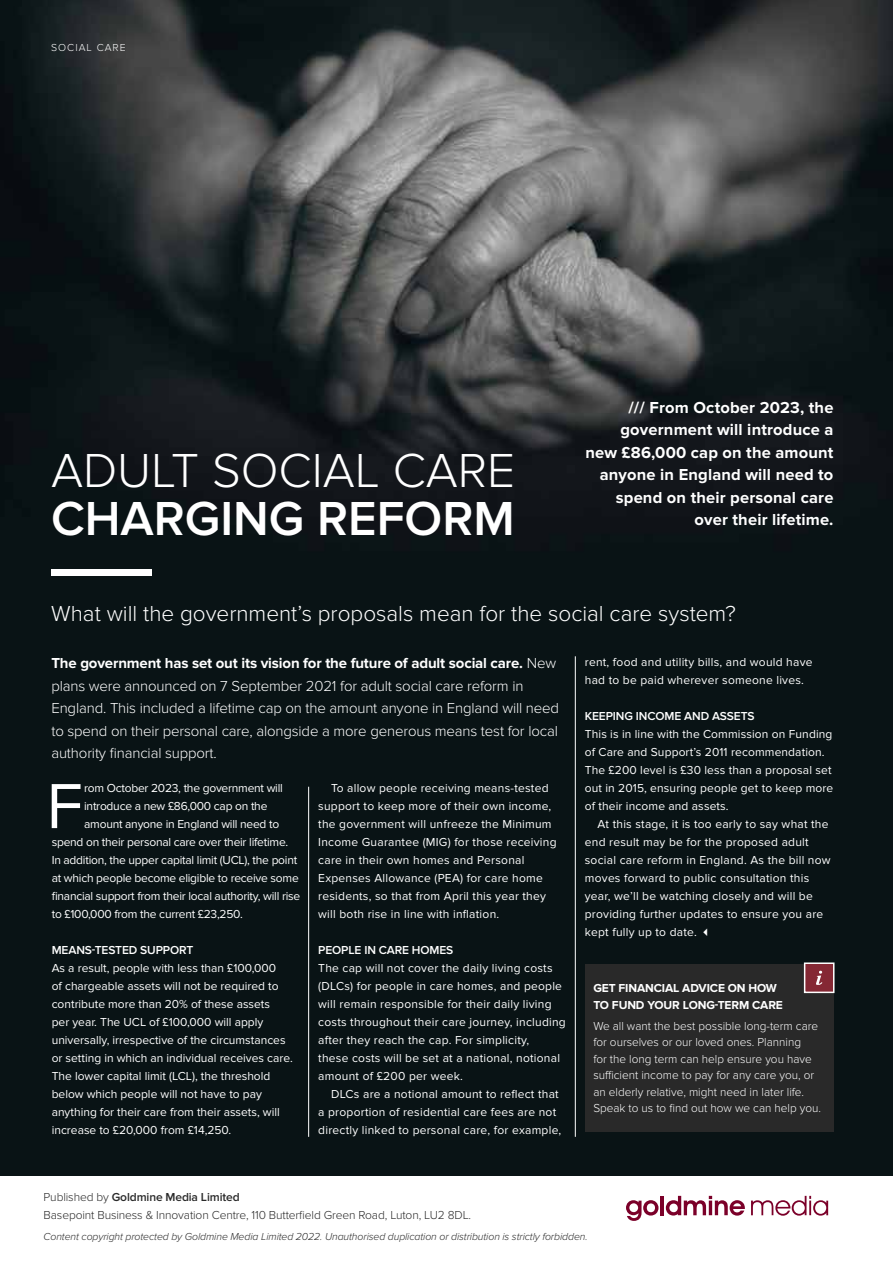
<style>
.page{position:relative;width:893px;height:1263px;background:#fff}
.page>*{position:absolute;margin:0;border:0;box-sizing:border-box;transform-origin:0 0}
.t1{font:66px "Proxima Nova";color:#fff}
.t2{font:300 49.5px "Proxima Nova";color:#fff}
.t3{font:600 49.5px "Proxima Nova";color:#fff}
.t4{font:300 22.5px "Proxima Nova";color:#fff}
.t5{font:700 16.5px/22.5px "Proxima Nova";letter-spacing:.01em;color:#fff;text-align:right}
.t6{font:300 15px/22.5px "Proxima Nova";letter-spacing:-.01em;color:#fff}
.t7{font:12px/18px "Proxima Nova";letter-spacing:.02em;color:#fff}
.t8{font:12px/18px "Proxima Nova";color:#fff}
.t9{font:12px "Proxima Nova";letter-spacing:-.02em;color:#fff}
.t10{font:300 12px/16.5px "Proxima Nova";color:#fff}
.t11{font:300 12px/18px "Proxima Nova";letter-spacing:-.01em;color:#292929}
.t12{font:600 12px "Proxima Nova";letter-spacing:-.01em;color:#fff}
.t13{font:700 12px/16.5px "Proxima Nova";letter-spacing:-.01em;color:#fff}
.t14{font:italic 300 10.5px "Proxima Nova";letter-spacing:-.01em;color:#292929}
.t15{font:300 10.5px "Proxima Nova";letter-spacing:.1em;color:#fff}
.s1{font-weight:700}
.s2{font-weight:600}
</style>
<div class="page">
<svg style="left:626px;top:1200px;width:32px;height:21px"></svg>
<hr style="left:660px;top:1196px;width:4px;height:19px;background:#7b0029">
<svg style="left:666px;top:1196px;width:79px;height:19px"></svg>
<svg style="left:751px;top:1196px;width:77px;height:20px"></svg>
<img style="left:0;top:0;width:893px;height:1176px">
<div style="left:585px;top:964px;width:248px;height:167px;background:#292929"></div>
<div style="left:804px;top:962px;width:30px;height:31px;background:#852834;border:2px solid #fff"></div>
<svg style="left:816px;top:971px;width:6px;height:14px"></svg>
<hr style="left:308px;top:787px;width:1px;height:350px;background:#fff">
<hr style="left:575px;top:656px;width:1px;height:481px;background:#fff">
<div style="left:51px;top:569px;width:100px;height:6px;background:#fff"></div>
<p class="t15" style="left:51px;top:41px;width:76px">SOCIAL CARE</p>
<h2 class="t2" style="left:51px;top:442px;width:466px">ADULT SOCIAL CARE</h2>
<h2 class="t3" style="left:51px;top:490px;width:465px">CHARGING REFORM</h2>
<h3 class="t5" style="left:585px;top:396px;width:250px">/// From October 2023, the government will introduce a new £86,000 cap on the amount anyone in England will need to spend on their personal care over their lifetime.</h3>
<h3 class="t4" style="left:51px;top:601px;width:686px">What will the government’s proposals mean for the social care system?</h3>
<p class="t6" style="left:51px;top:652px;width:509px"><span class="s1">The government has set out its vision for the future of adult social care.</span> New plans were announced on 7 September 2021 for adult social care reform in England. This included a lifetime cap on the amount anyone in England will need to spend on their personal care, alongside a more generous means test for local authority financial support.</p>
<h1 class="t1" style="left:47px;top:768px;width:38px">F</h1>
<p class="t9" style="left:84px;top:781px;width:200px">rom October 2023, the government will</p>
<p class="t7" style="left:585px;top:653px;width:229px">rent, food and utility bills, and would have had to be paid wherever someone lives.</p>
<p class="t12" style="left:585px;top:709px;width:171px">KEEPING INCOME AND ASSETS</p>
<p class="t7" style="left:585px;top:725px;width:250px">This is in line with the Commission on Funding of Care and Support’s 2011 recommendation.<br>The £200 level is £30 less than a proposal set out in 2015, ensuring people get to keep more of their income and assets.</p>
<p class="t7" style="left:585px;top:815px;width:247px;text-indent:13px">At this stage, it is too early to say what the end result may be for the proposed adult social care reform in England. As the bill now moves forward to public consultation this year, we’ll be watching closely and will be providing further updates to ensure you are kept fully up to date. ✓</p>
<p class="t7" style="left:318px;top:779px;width:240px;text-indent:13px">To allow people receiving means-tested support to keep more of their own income, the government will unfreeze the Minimum Income Guarantee (MIG) for those receiving care in their own homes and Personal Expenses Allowance (PEA) for care home residents, so that from April this year they will both rise in line with inflation.</p>
<p class="t12" style="left:318px;top:943px;width:137px">PEOPLE IN CARE HOMES</p>
<p class="t7" style="left:318px;top:959px;width:249px">The cap will not cover the daily living costs (DLCs) for people in care homes, and people will remain responsible for their daily living costs throughout their care journey, including after they reach the cap. For simplicity,<br>these costs will be set at a national, notional amount of £200 per week.</p>
<p class="t7" style="left:318px;top:1085px;width:245px;text-indent:13px">DLCs are a notional amount to reflect that a proportion of residential care fees are not directly linked to personal care, for example,</p>
<p class="t9" style="left:84px;top:799px;width:185px">introduce a new £86,000 cap on the</p>
<p class="t9" style="left:84px;top:817px;width:197px">amount anyone in England will need to</p>
<p class="t9" style="left:52px;top:835px;width:238px">spend on their personal care over their lifetime.</p>
<p class="t9" style="left:52px;top:853px;width:247px">In addition, the upper capital limit (UCL), the point</p>
<p class="t9" style="left:52px;top:871px;width:249px">at which people become eligible to receive some</p>
<p class="t9" style="left:52px;top:889px;width:250px">financial support from their local authority, will rise</p>
<p class="t9" style="left:52px;top:907px;width:193px">to £100,000 from the current £23,250.</p>
<p class="t12" style="left:52px;top:943px;width:143px">MEANS-TESTED SUPPORT</p>
<p class="t8" style="left:52px;top:959px;width:243px">As a result, people with less than £100,000<br>of chargeable assets will not be required to contribute more than 20% of these assets<br>per year. The UCL of £100,000 will apply universally, irrespective of the circumstances or setting in which an individual receives care.<br>The lower capital limit (LCL), the threshold below which people will not have to pay anything for their care from their assets, will increase to £20,000 from £14,250.</p>
<p class="t13" style="left:593px;top:980px;width:191px">GET FINANCIAL ADVICE ON HOW<br>TO FUND YOUR LONG-TERM CARE</p>
<p class="t10" style="left:593px;top:1017px;width:229px">We all want the best possible long-term care for ourselves or our loved ones. Planning<br>for the long term can help ensure you have sufficient income to pay for any care you, or an elderly relative, might need in later life.<br>Speak to us to find out how we can help you.</p>
<p class="t11" style="left:44px;top:1188px;width:429px">Published by <span class="s2">Goldmine Media Limited<br></span>Basepoint Business &amp; Innovation Centre, 110 Butterfield Green Road, Luton, LU2 8DL.</p>
<p class="t14" style="left:44px;top:1231px;width:546px">Content copyright protected by Goldmine Media Limited 2022. Unauthorised duplication or distribution is strictly forbidden.</p>
</div>
